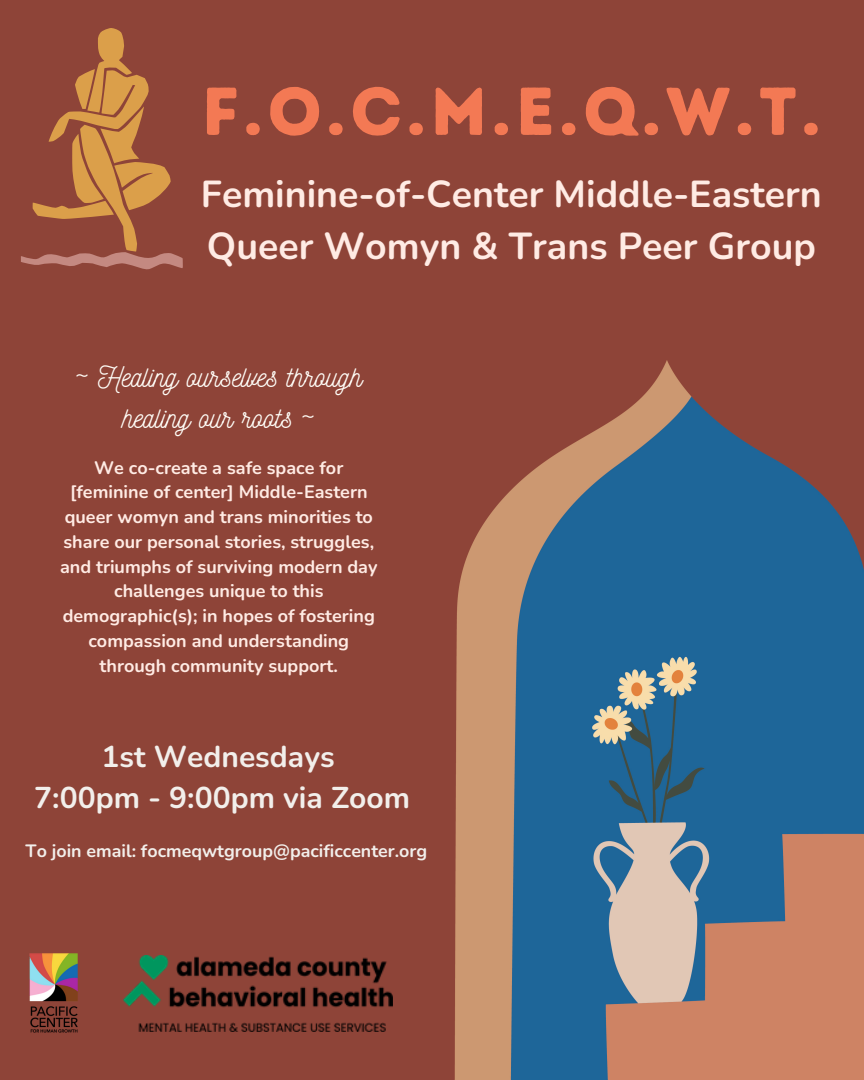
<style>
.page{position:relative;width:864px;height:1080px;background:#fff}
.page>*{position:absolute;margin:0;border:0;box-sizing:border-box;transform-origin:0 0}
.t1{font:67.5px "Intro Rust Base";color:#f37954}
.t2{font:700 37.5px/52.3px "Nunito";color:#ffebe4}
.t3{font:700 30px "Nunito";color:#f2efeb}
.t4{font:29.25px/40.5px "Nickainley";color:#fffdf7;text-align:center}
.t5{font:700 18px/24.8px "Nunito";color:#ffebe4;text-align:center}
.t6{font:700 17.85px "Nunito";color:#f2efeb}
</style>
<div class="page">
<img style="left:0;top:0;width:864px;height:1080px">
<svg style="left:21px;top:28px;width:162px;height:242px;background:#a5603f"></svg>
<img style="left:21px;top:944px;width:66px;height:100px">
<img style="left:123px;top:956px;width:270px;height:76px">
<p class="t1" style="left:202px;top:71px;width:620px">F.O.C.M.E.Q.W.T.</p>
<p class="t2" style="left:201px;top:169px;width:622px">Feminine-of-Center Middle-Eastern<br>Queer Womyn &amp; Trans Peer Group</p>
<p class="t4" style="left:76px;top:355px;width:288px">~ Healing ourselves through healing our roots ~</p>
<p class="t5" style="left:60px;top:455px;width:319px">We co-create a safe space for [feminine of center] Middle-Eastern queer womyn and trans minorities to share our personal stories, struggles, and triumphs of surviving modern day challenges unique to this demographic(s); in hopes of fostering compassion and understanding through community support.</p>
<p class="t3" style="left:102px;top:736px;width:235px">1st Wednesdays</p>
<p class="t3" style="left:34px;top:778px;width:377px">7:00pm - 9:00pm via Zoom</p>
<p class="t6" style="left:26px;top:839px;width:403px">To join email: focmeqwtgroup@pacificcenter.org</p>
</div>
